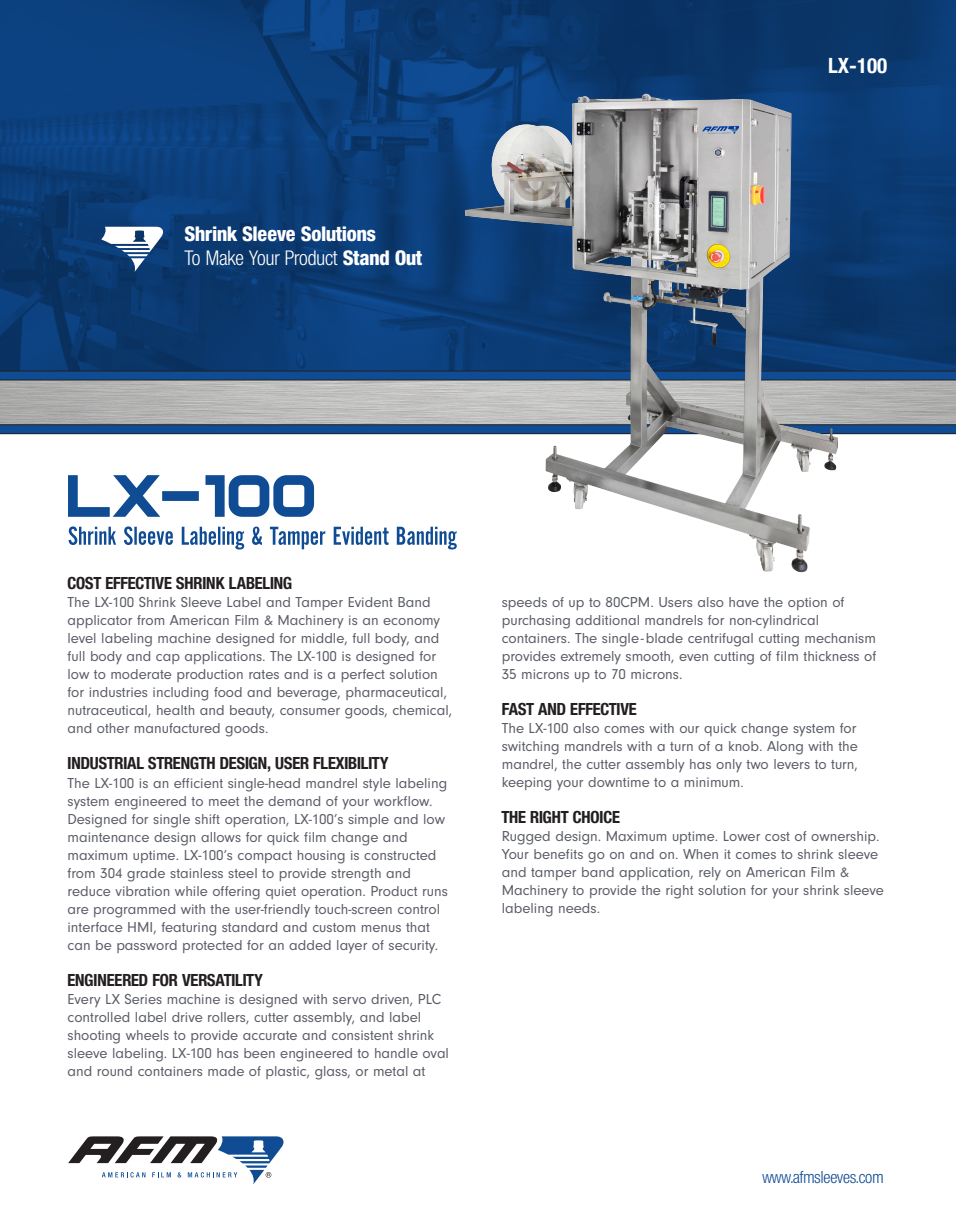
<style>
.page{position:relative;width:956px;height:1226px;background:#fff}
.page>*{position:absolute;margin:0;border:0;box-sizing:border-box;transform-origin:0 0}
.t1{font:condensed 21.75px "Nimbus San Nov D";color:#fff}
.t2{font:21.75px "Nimbus San Nov D Heav Cond";color:#fff}
.Bullet_Table_List{font:700 condensed 21px "Helvetica Neue";color:#fff}
.Body_Copy{font:700 condensed 18px "Nimbus San Nov D";color:#231f20}
.Sub_Head{font:700 condensed 18px "Nimbus San Nov D";color:#231f20}
.t3{font:condensed 18px "Nimbus San Nov D";color:#0f4c93}
.Sub_Head-2{font:15px/18px "Neuzeit Gro T";color:#5a5d66}
.s1{font-family:"Nimbus San Nov D Heav Cond";font-stretch:normal}
.s2{font-size:14.25px}
</style>
<div class="page">
<img style="left:1px;top:0;width:955px;height:371px">
<img style="left:0;top:380px;width:956px;height:44px">
<svg style="left:0;top:371px;width:956px;height:9px;background:#144986"></svg>
<svg style="left:0;top:424px;width:956px;height:10px;background:#224d7f"></svg>
<svg style="left:69px;top:526px;width:388px;height:23px"></svg>
<svg style="left:68px;top:475px;width:246px;height:42px"></svg>
<svg style="left:101px;top:227px;width:63px;height:45px"></svg>
<img style="left:465px;top:0;width:264px;height:484px">
<svg style="left:68px;top:1136px;width:216px;height:48px"></svg>
<p class="t2" style="left:185px;top:221px;width:193px">Shrink Sleeve Solutions</p>
<p class="t1" style="left:185px;top:247px;width:239px">To Make Your Product <span class="s1">Stand Out</span></p>
<p class="Bullet_Table_List" style="left:828px;top:48px;width:61px">LX-100</p>
<p class="Body_Copy" style="left:68px;top:573px;width:226px">COST EFFECTIVE SHRINK LABELING</p>
<p class="Sub_Head-2" style="left:68px;top:594px;width:365px">The LX-100 Shrink Sleeve Label and Tamper Evident Band</p>
<p class="Sub_Head-2" style="left:68px;top:612px;width:381px">applicator from American Film &amp; Machinery is an economy level labeling machine designed for middle, full body, and full body and cap applications. The LX-100 is designed for low to moderate production rates and is a perfect solution for industries including food and beverage, pharmaceutical,</p>
<p class="Sub_Head-2" style="left:68px;top:702px;width:386px">nutraceutical, health and beauty, consumer goods, chemical, and other manufactured goods.</p>
<p class="Sub_Head" style="left:68px;top:753px;width:322px">INDUSTRIAL STRENGTH DESIGN, USER FLEXIBILITY</p>
<p class="Sub_Head-2" style="left:68px;top:774px;width:381px">The LX-100 is an efficient single-head mandrel style labeling system engineered to meet the demand of your workflow.<br>Designed for single shift operation, LX-100’s simple and low maintenance design allows for quick film change and</p>
<p class="Sub_Head-2" style="left:68px;top:846px;width:382px">maximum uptime. LX-100’s compact housing is constructed from 304 grade stainless steel to provide strength and reduce vibration while offering quiet operation. Product runs are programmed with the user-friendly touch-screen control interface HMI, featuring standard and custom menus that can be password protected for an added layer of security.</p>
<p class="Body_Copy" style="left:68px;top:969px;width:197px">ENGINEERED FOR VERSATILITY</p>
<p class="Sub_Head-2" style="left:68px;top:990px;width:383px">Every LX Series machine is designed with servo driven, PLC controlled label drive rollers, cutter assembly, and label shooting wheels to provide accurate and consistent shrink sleeve labeling. LX-100 has been engineered to handle oval and round containers made of plastic, glass, or metal at</p>
<p class="Sub_Head-2" style="left:502px;top:593px;width:344px">speeds of up to 80CPM. Users also have the option of</p>
<p class="Sub_Head-2" style="left:502px;top:611px;width:319px">purchasing additional mandrels for non-cylindrical</p>
<p class="Sub_Head-2" style="left:502px;top:629px;width:376px;text-align:justify">containers. The single - blade centrifugal cutting mechanism provides extremely smooth, even cutting of film thickness of 35 microns up to 70 microns.</p>
<p class="Body_Copy" style="left:502px;top:699px;width:136px">FAST AND EFFECTIVE</p>
<p class="Sub_Head-2" style="left:502px;top:719px;width:356px">The LX-100 also comes with our quick change system for</p>
<p class="Sub_Head-2" style="left:502px;top:737px;width:358px;text-align:justify">switching mandrels with a turn of a knob. Along with the mandrel, the cutter assembly has only two levers to turn, keeping your downtime to a minimum<span class="s2">.</span></p>
<p class="Body_Copy" style="left:502px;top:807px;width:120px">THE RIGHT CHOICE</p>
<p class="Sub_Head-2" style="left:502px;top:827px;width:384px">Rugged design. Maximum uptime. Lower cost of ownership.<br>Your benefits go on and on. When it comes to shrink sleeve and tamper band application, rely on American Film &amp; Machinery to provide the right solution for your shrink sleeve labeling needs.</p>
<p class="t3" style="left:762px;top:1168px;width:123px">www.afmsleeves.com</p>
</div>
